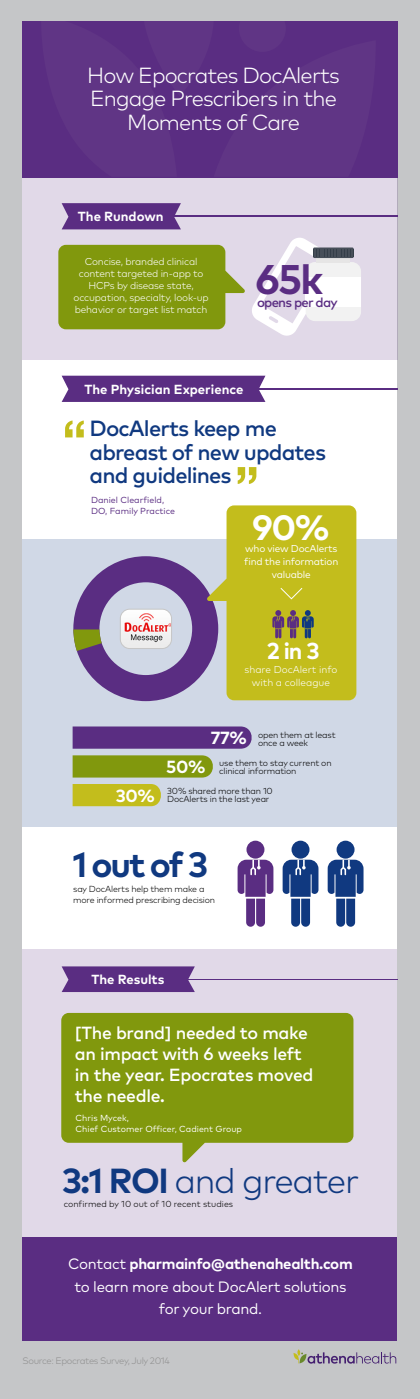
<style>
.page{position:relative;width:420px;height:1399px;background:#c5c6c8}
.page>*{position:absolute;margin:0;border:0;box-sizing:border-box;transform-origin:0 0}
.t1{font:700 41.38px "Mark OT";color:#5a2d82}
.t2{font:700 35.12px "Mark OT";color:#103980}
.t3{font:700 35.12px "Mark OT";color:#fff}
.t4{font:300 34.75px "Mark OT";letter-spacing:-.04em;color:#103980}
.t5{font:700 23.06px "Mark OT";color:#fff}
.t6{font:500 21.94px/23.3px "Mark OT";letter-spacing:-.04em;color:#103980}
.t7{font:300 21.88px/23.4px "Mark OT";letter-spacing:-.04em;color:#fff;text-align:center}
.t8{font:500 17.56px/21.1px "Mark OT";letter-spacing:-.02em;color:#fff}
.t9{font:700 17.56px "Mark OT";color:#fff}
.t10{font:15px/22.4px "Mark OT";letter-spacing:-.02em;color:#fff;text-align:center}
.t11{font:700 13.19px "Mark OT";color:#fff}
.t12{font:500 13.19px "Mark OT";letter-spacing:-.06em;color:#5a2d82}
.t13{font:300 10px/12px "Mark OT";letter-spacing:-.02em;color:#fff;text-align:center}
.t14{font:10px/12.8px "Mark OT";letter-spacing:-.02em;color:#fff;text-align:center}
.t15{font:300 10px/12.8px "Mark OT";color:#fff;text-align:center}
.t16{font:300 9.38px "Mark OT";letter-spacing:-.04em;color:#919191}
.t17{font:300 8.81px/8.3px "Mark OT";letter-spacing:-.02em;color:#000}
.t18{font:8.81px/10.6px "Mark OT";color:#fff}
.t19{font:8.81px/10.6px "Mark OT";color:#5a2d82}
.t20{font:300 8.81px "Mark OT";color:#000}
.s1{font-weight:700}
</style>
<div class="page">
<div style="left:22px;top:167px;width:376px;height:1075px;background:#fff"></div>
<div style="left:22px;top:21px;width:376px;height:157px;background:#603585"></div>
<div style="left:22px;top:949px;width:376px;height:289px;background:#e1d9e8"></div>
<div style="left:22px;top:539px;width:376px;height:288px;background:#d0d8e6"></div>
<div style="left:22px;top:1237px;width:376px;height:103px;background:#5a2d82"></div>
<svg style="left:61px;top:1013px;width:292px;height:149px;background:#8da028"></svg>
<div style="left:22px;top:177px;width:376px;height:183px;background:#e1d9e8"></div>
<svg style="left:73px;top:556px;width:134px;height:145px"></svg>
<hr style="left:155px;top:216px;width:243px;height:1px;background:#5a2d82">
<hr style="left:155px;top:388px;width:243px;height:1px;background:#5a2d82">
<hr style="left:154px;top:979px;width:244px;height:1px;background:#5a2d82">
<svg style="left:62px;top:966px;width:133px;height:26px;background:#623788"></svg>
<div style="left:306px;top:262px;width:55px;height:59px;background:#f2f2f2;border-radius:9px"></div>
<div style="left:306px;top:277px;width:55px;height:29px;background:#fff"></div>
<svg style="left:58px;top:237px;width:296px;height:99px"></svg>
<svg style="left:65px;top:420px;width:19px;height:17px"></svg>
<svg style="left:238px;top:467px;width:18px;height:17px"></svg>
<svg style="left:207px;top:505px;width:149px;height:195px;background:#c3be35"></svg>
<svg style="left:272px;top:610px;width:42px;height:28px"></svg>
<svg style="left:283px;top:860px;width:35px;height:67px"></svg>
<div style="left:292px;top:841px;width:18px;height:17px;background:#103980;border-radius:50%"></div>
<svg style="left:238px;top:860px;width:35px;height:67px"></svg>
<div style="left:246px;top:841px;width:18px;height:17px;background:#5a2d82;border-radius:50%"></div>
<svg style="left:328px;top:860px;width:36px;height:67px"></svg>
<div style="left:337px;top:841px;width:18px;height:17px;background:#103980;border-radius:50%"></div>
<svg style="left:62px;top:376px;width:203px;height:26px;background:#5e3385"></svg>
<svg style="left:62px;top:203px;width:119px;height:26px;background:#613687"></svg>
<svg style="left:280px;top:587px;width:23px;height:13px"></svg>
<div style="left:73px;top:784px;width:88px;height:22px;background:#c3bd1c"></div>
<svg style="left:73px;top:726px;width:179px;height:23px;background:#5f3586"></svg>
<div style="left:73px;top:755px;width:140px;height:22px;background:#81980d"></div>
<img style="left:121px;top:609px;width:51px;height:39px">
<div style="left:120px;top:609px;width:52px;height:40px;border:1px solid #c6c6c6;border-radius:9px"></div>
<svg style="left:293px;top:1349px;width:103px;height:14px"></svg>
<h3 class="t7" style="left:87px;top:63px;width:254px">How Epocrates DocAlerts<br>Engage Prescribers in the<br>Moments of Care</h3>
<h3 class="t11" style="left:78px;top:208px;width:87px">The Rundown</h3>
<p class="t13" style="left:74px;top:255px;width:137px">Concise, branded clinical content targeted in-app to<br>HCPs by disease state, occupation, specialty, look-up behavior or target list match</p>
<h1 class="t1" style="left:255px;top:253px;width:69px">65k</h1>
<h3 class="t12" style="left:257px;top:293px;width:82px">opens per day</h3>
<h3 class="t11" style="left:84px;top:380px;width:161px">The Physician Experience</h3>
<h3 class="t6" style="left:90px;top:416px;width:238px">DocAlerts keep me abreast of new updates and guidelines</h3>
<p class="t19" style="left:91px;top:494px;width:86px">Daniel Clearfield,<br>DO, Family Practice</p>
<h2 class="t3" style="left:252px;top:504px;width:79px">90%</h2>
<p class="t14" style="left:244px;top:542px;width:96px">who view DocAlerts find the information valuable</p>
<h3 class="t5" style="left:267px;top:636px;width:54px">2 in 3</h3>
<p class="t15" style="left:245px;top:663px;width:94px">share DocAlert info with a colleague</p>
<h3 class="t9" style="left:116px;top:784px;width:40px">30%</h3>
<p class="t17" style="left:258px;top:731px;width:79px">open them at least once a week</p>
<p class="t17" style="left:219px;top:758px;width:114px">use them to stay current on clinical information</p>
<p class="t17" style="left:167px;top:787px;width:107px">30% shared more than 10<br>DocAlerts in the last year</p>
<h3 class="t9" style="left:211px;top:727px;width:37px">77%</h3>
<h3 class="t9" style="left:166px;top:755px;width:41px">50%</h3>
<h2 class="t2" style="left:73px;top:842px;width:137px">1 out of 3</h2>
<p class="t17" style="left:73px;top:884px;width:143px;line-height:10.6px">say DocAlerts help them make a more informed prescribing decision</p>
<h3 class="t11" style="left:91px;top:971px;width:75px">The Results</h3>
<h3 class="t8" style="left:75px;top:1022px;width:240px">[The brand] needed to make an impact with 6 weeks left in the year. Epocrates moved the needle.</h3>
<p class="t18" style="left:76px;top:1112px;width:168px">Chris Mycek,<br>Chief Customer Officer, Cadient Group</p>
<h3 class="t4" style="left:62px;top:1159px;width:299px"><span class="s1">3:1 ROI</span> and greater</h3>
<p class="t20" style="left:64px;top:1199px;width:171px">confirmed by 10 out of 10 recent studies</p>
<h3 class="t10" style="left:68px;top:1253px;width:286px">Contact <span class="s1">pharmainfo@athenahealth.com </span>to learn more about DocAlert solutions for your brand.</h3>
<p class="t16" style="left:22px;top:1355px;width:149px">Source: Epocrates Survey, July 2014</p>
</div>
